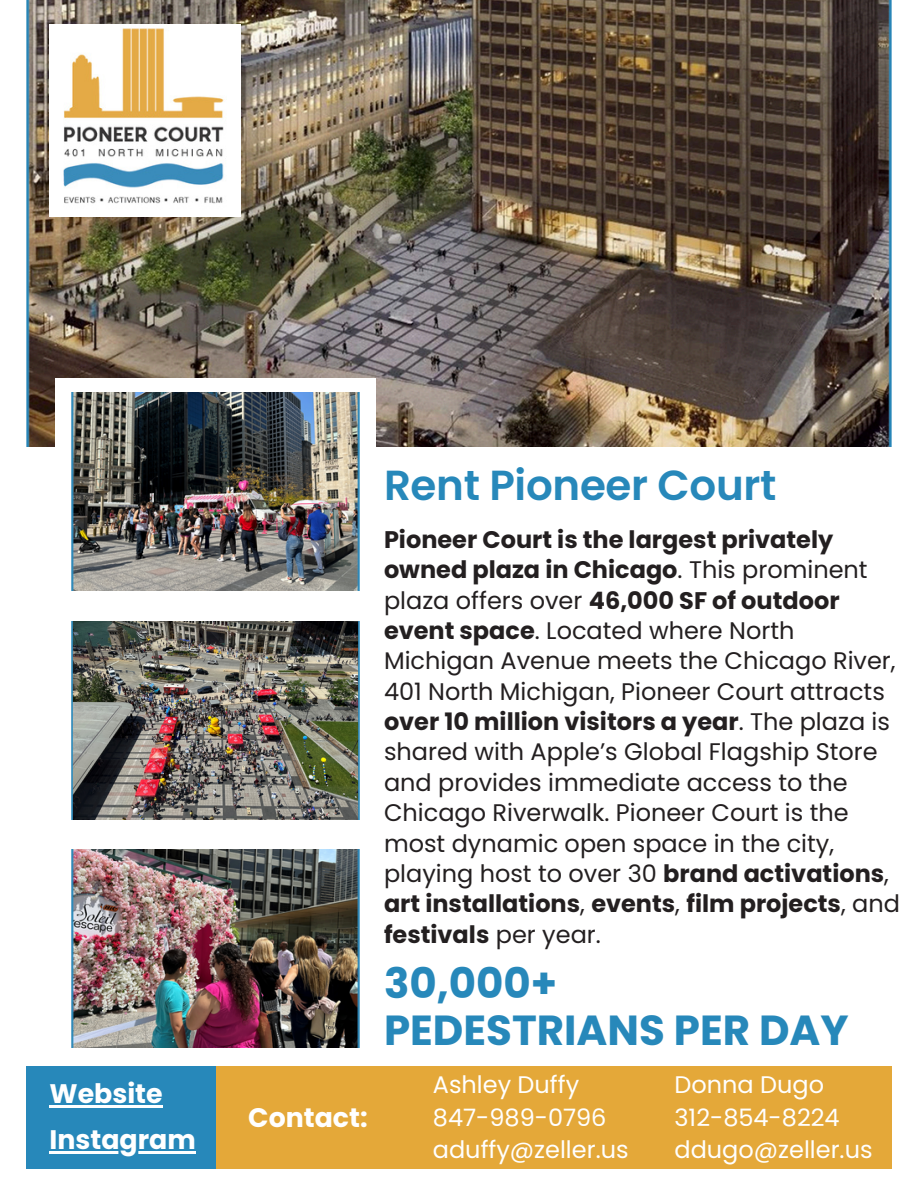
<style>
.page{position:relative;width:918px;height:1188px;background:#fff}
.page>*{position:absolute;margin:0;border:0;box-sizing:border-box;transform-origin:0 0}
.t1{font:700 42px/47.2px "Poppins";color:#2788ba}
.t2{font:600 42px "Poppins";letter-spacing:-.005em;color:#2788ba}
.t3{font:700 26.85px "Poppins";color:#fff}
.t4{font:24px/30.3px "Poppins";color:#231f20}
.t5{font:24px "Poppins";color:#fff}
.s1{font-weight:700}
</style>
<div class="page">
<img style="left:26px;top:0;width:865px;height:446px">
<div style="left:55px;top:378px;width:321px;height:98px;background:#fff"></div>
<img style="left:72px;top:392px;width:288px;height:198px">
<img style="left:72px;top:621px;width:288px;height:198px">
<img style="left:72px;top:850px;width:288px;height:198px">
<div style="left:26px;top:1067px;width:866px;height:102px;background:#e4a839"></div>
<img style="left:50px;top:25px;width:191px;height:191px">
<div style="left:26px;top:1067px;width:190px;height:102px;background:#2788ba"></div>
<hr style="left:50px;top:1106px;width:113px;height:2px;background:#fff">
<hr style="left:50px;top:1151px;width:146px;height:2px;background:#fff">
<p class="t3" style="left:50px;top:1075px;width:115px">Website</p>
<h3 class="t3" style="left:50px;top:1121px;width:148px">Instagram</h3>
<p class="t3" style="left:248px;top:1099px;width:121px">Contact:</p>
<p class="t2" style="left:384px;top:456px;width:394px">Rent Pioneer Court</p>
<p class="t4" style="left:384px;top:524px;width:518px"><span class="s1">Pioneer Court is the largest privately owned plaza in Chicago</span>. This prominent plaza offers over <span class="s1">46,000 SF of outdoor event space</span>. Located where North Michigan Avenue meets the Chicago River, 401 North Michigan, Pioneer Court attracts <span class="s1">over 10 million visitors a year</span>. The plaza is shared with Apple’s Global Flagship Store and provides immediate access to the Chicago Riverwalk. Pioneer Court is the most dynamic open space in the city, playing host to over 30 <span class="s1">brand activations</span>, <span class="s1">art installations</span>, <span class="s1">events</span>, <span class="s1">film projects</span>, and <span class="s1">festivals</span> per year.</p>
<h2 class="t1" style="left:384px;top:959px;width:466px">30,000+<br>PEDESTRIANS PER DAY</h2>
<p class="t5" style="left:433px;top:1068px;width:148px">Ashley Duffy</p>
<p class="t5" style="left:433px;top:1101px;width:175px">847-989-0796</p>
<p class="t5" style="left:433px;top:1133px;width:197px">aduffy@zeller.us</p>
<h1 class="t5" style="left:675px;top:1068px;width:151px">Donna Dugo</h1>
<p class="t5" style="left:675px;top:1101px;width:167px">312-854-8224</p>
<p class="t5" style="left:675px;top:1133px;width:200px">ddugo@zeller.us</p>
</div>
